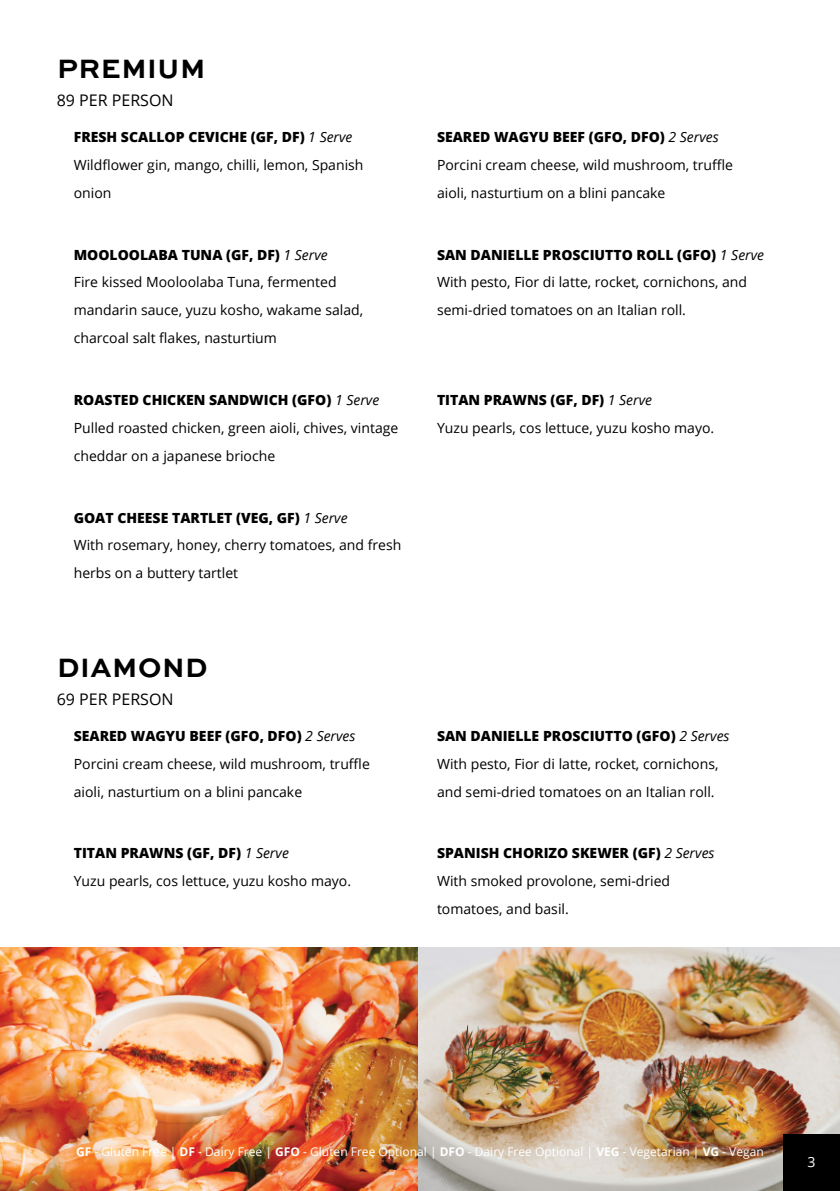
<style>
.page{position:relative;width:840px;height:1191px;background:#fff}
.page>*{position:absolute;margin:0;border:0;box-sizing:border-box;transform-origin:0 0}
.t1{font:700 28px "Sweet Sans Pro";letter-spacing:.02em;color:#000}
.t2{font:16px "Open Sans";color:#000}
.t3{font:14px/28px "Open Sans";color:#000}
.t4{font:800 14px "Open Sans";color:#000}
.t5{font:14px "Open Sans";color:#fff}
.t6{font:12px "Open Sans";color:#fff}
.s1{font-weight:400;font-style:italic}
.s2{font-weight:800}
.s3{font-style:italic}
.s4{font-weight:700}
</style>
<div class="page">
<img style="left:0;top:947px;width:418px;height:244px">
<img style="left:418px;top:947px;width:421px;height:244px">
<div style="left:782px;top:1134px;width:57px;height:57px;background:#000"></div>
<h1 class="t1" style="left:57px;top:57px;width:150px">PREMIUM</h1>
<p class="t2" style="left:57px;top:90px;width:118px">89 PER PERSON</p>
<p class="t4" style="left:74px;top:131px;width:280px">FRESH SCALLOP CEVICHE (GF, DF) <span class="s1">1 Serve</span></p>
<p class="t4" style="left:437px;top:131px;width:283px">SEARED WAGYU BEEF (GFO, DFO) <span class="s1">2 Serves</span></p>
<p class="t3" style="left:74px;top:150px;width:291px">Wildflower gin, mango, chilli, lemon, Spanish onion</p>
<p class="t3" style="left:437px;top:150px;width:297px">Porcini cream cheese, wild mushroom, truffle aioli, nasturtium on a blini pancake</p>
<p class="t4" style="left:74px;top:249px;width:255px">MOOLOOLABA TUNA (GF, DF) <span class="s1">1 Serve</span></p>
<p class="t4" style="left:437px;top:249px;width:328px">SAN DANIELLE PROSCIUTTO ROLL (GFO) <span class="s1">1 Serve</span></p>
<p class="t3" style="left:74px;top:268px;width:291px">Fire kissed Mooloolaba Tuna, fermented mandarin sauce, yuzu kosho, wakame salad, charcoal salt flakes, nasturtium</p>
<p class="t3" style="left:437px;top:268px;width:311px">With pesto, Fior di latte, rocket, cornichons, and semi-dried tomatoes on an Italian roll.</p>
<p class="t4" style="left:74px;top:394px;width:307px">ROASTED CHICKEN SANDWICH (GFO) <span class="s1">1 Serve</span></p>
<p class="t4" style="left:437px;top:394px;width:216px">TITAN PRAWNS (GF, DF) <span class="s1">1 Serve</span></p>
<p class="t3" style="left:74px;top:413px;width:326px">Pulled roasted chicken, green aioli, chives, vintage cheddar on a japanese brioche</p>
<p class="t3" style="left:437px;top:413px;width:279px">Yuzu pearls, cos lettuce, yuzu kosho mayo.</p>
<p class="t3" style="left:74px;top:505px;width:329px"><span class="s2">GOAT CHEESE TARTLET (VEG, GF)</span> <span class="s3">1 Serve<br></span>With rosemary, honey, cherry tomatoes, and fresh herbs on a buttery tartlet</p>
<h1 class="t1" style="left:57px;top:656px;width:152px">DIAMOND</h1>
<p class="t2" style="left:57px;top:688px;width:118px">69 PER PERSON</p>
<p class="t4" style="left:74px;top:730px;width:283px">SEARED WAGYU BEEF (GFO, DFO) <span class="s1">2 Serves</span></p>
<p class="t4" style="left:437px;top:730px;width:294px">SAN DANIELLE PROSCIUTTO (GFO) <span class="s1">2 Serves</span></p>
<p class="t3" style="left:74px;top:749px;width:297px">Porcini cream cheese, wild mushroom, truffle aioli, nasturtium on a blini pancake</p>
<p class="t3" style="left:437px;top:749px;width:283px">With pesto, Fior di latte, rocket, cornichons, and semi-dried tomatoes on an Italian roll.</p>
<p class="t4" style="left:74px;top:847px;width:216px">TITAN PRAWNS (GF, DF) <span class="s1">1 Serve</span></p>
<p class="t4" style="left:437px;top:847px;width:279px">SPANISH CHORIZO SKEWER (GF) <span class="s1">2 Serves</span></p>
<p class="t3" style="left:74px;top:866px;width:279px">Yuzu pearls, cos lettuce, yuzu kosho mayo.</p>
<p class="t3" style="left:437px;top:866px;width:234px">With smoked provolone, semi-dried tomatoes, and basil.</p>
<p class="t6" style="left:76px;top:1146px;width:688px"><span class="s4">GF</span> - Gluten Free | <span class="s4">DF</span> - Dairy Free | <span class="s4">GFO</span> - Gluten Free Optional | <span class="s4">DFO</span> - Dairy Free Optional | <span class="s4">VEG</span> - Vegetarian | <span class="s4">VG</span> - Vegan</p>
<p class="t5" style="left:807px;top:1156px;width:10px">3</p>
</div>
